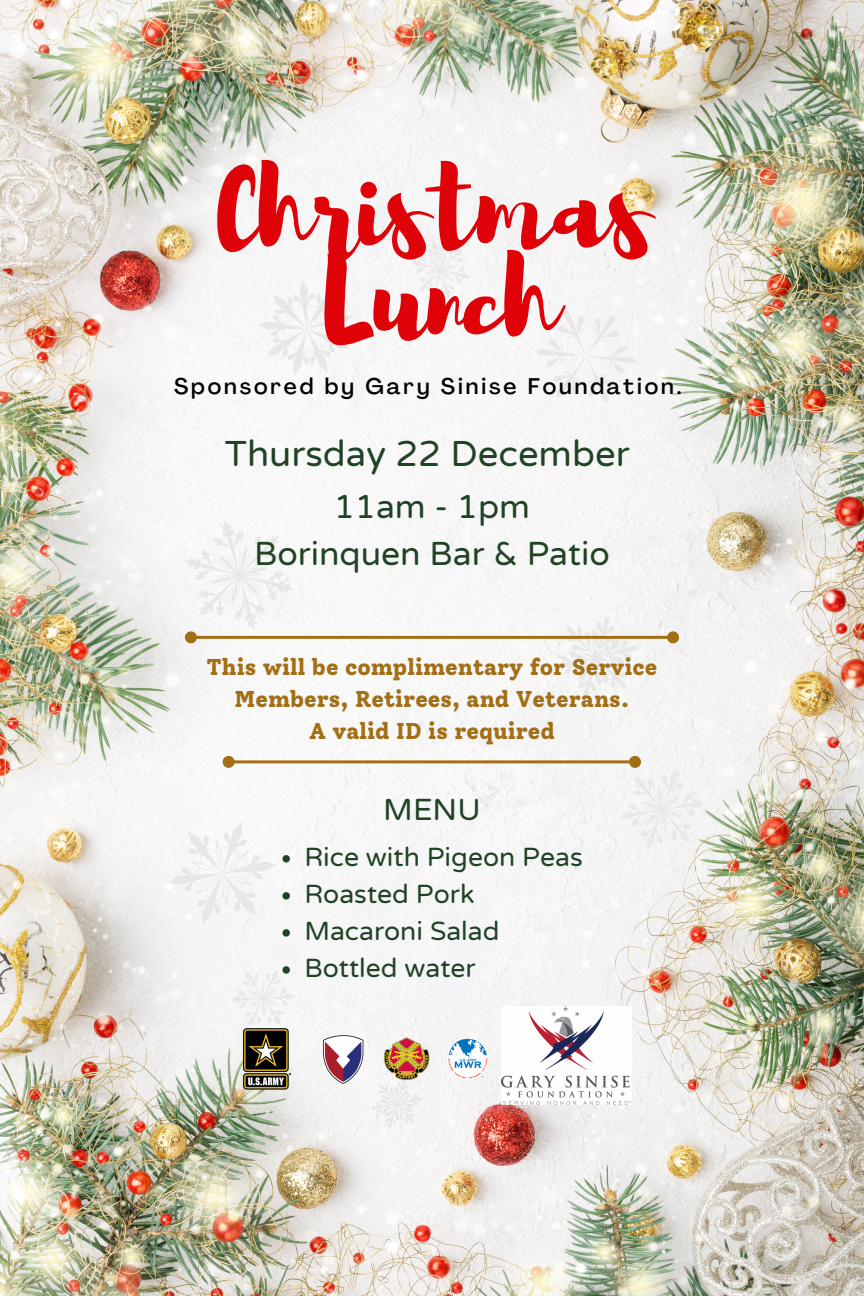
<style>
.page{position:relative;width:864px;height:1296px;background:#fff}
.page>*{position:absolute;margin:0;border:0;box-sizing:border-box;transform-origin:0 0}
.t1{font:109.25px/90px "Brusher";color:#df0208;text-align:center}
.t2{font:36.45px "Varela Round";color:#204225}
.t3{font:33.6px/46.6px "Varela Round";color:#204225;text-align:center}
.t4{font:30.8px "Varela Round";color:#204225}
.t5{font:26.55px/37px "Varela Round";color:#204225}
.t6{font:800 22.8px/31.8px "Solway";color:#a26f16;text-align:center}
.t7{font:500 22.3px "Agrandir";letter-spacing:.13em;color:#000}
</style>
<div class="page">
<img style="left:0;top:0;width:864px;height:1296px">
<svg style="left:521px;top:290px;width:130px;height:133px"></svg>
<svg style="left:538px;top:1104px;width:75px;height:35px"></svg>
<svg style="left:400px;top:229px;width:82px;height:82px"></svg>
<svg style="left:362px;top:1104px;width:69px;height:35px"></svg>
<svg style="left:549px;top:606px;width:95px;height:103px"></svg>
<svg style="left:240px;top:261px;width:132px;height:133px"></svg>
<hr style="left:196px;top:636px;width:472px;height:3px;background:#a26f16">
<svg style="left:163px;top:499px;width:152px;height:152px"></svg>
<svg style="left:665px;top:629px;width:16px;height:17px"></svg>
<hr style="left:234px;top:760px;width:396px;height:3px;background:#a26f16">
<svg style="left:221px;top:754px;width:16px;height:16px"></svg>
<svg style="left:612px;top:754px;width:101px;height:110px"></svg>
<svg style="left:151px;top:801px;width:142px;height:144px"></svg>
<svg style="left:222px;top:955px;width:83px;height:86px"></svg>
<img style="left:233px;top:1019px;width:269px;height:85px">
<img style="left:502px;top:1007px;width:129px;height:97px">
<h1 class="t1" style="left:216px;top:158px;width:433px">Christmas<br>Lunch</h1>
<p class="t7" style="left:174px;top:377px;width:509px">Sponsored by Gary Sinise Foundation.</p>
<h2 class="t2" style="left:225px;top:432px;width:406px">Thursday 22 December</h2>
<h3 class="t3" style="left:254px;top:484px;width:357px">11am - 1pm<br>Borinquen Bar &amp; Patio</h3>
<p class="t6" style="left:207px;top:651px;width:452px">This will be complimentary for Service<br>Members, Retirees, and Veterans.<br>A valid ID is required</p>
<h3 class="t4" style="left:383px;top:792px;width:99px">MENU</h3>
<p class="t5" style="left:304px;top:839px;width:280px">Rice with Pigeon Peas<br>Roasted Pork<br>Macaroni Salad<br>Bottled water</p>
</div>
